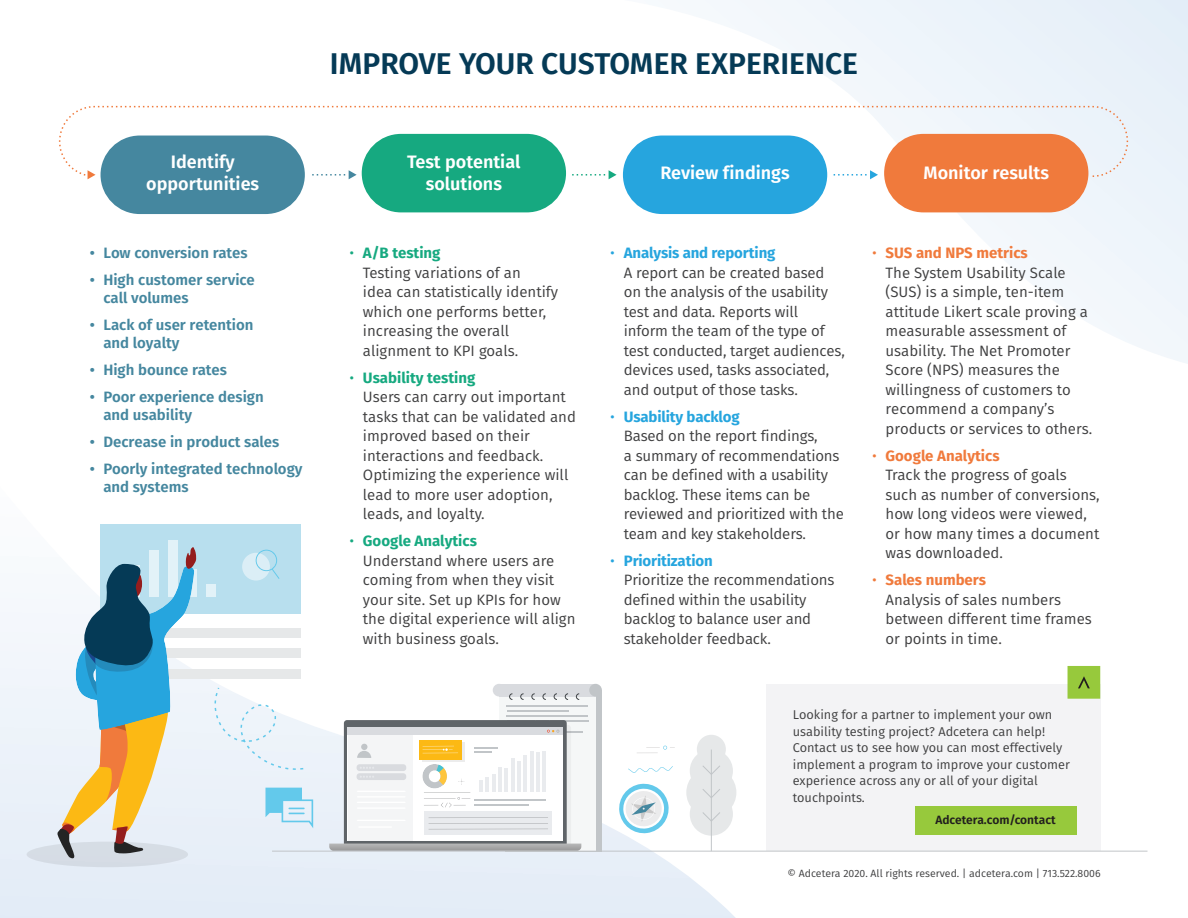
<style>
.page{position:relative;width:1188px;height:918px;background:#fff}
.page>*{position:absolute;margin:0;border:0;box-sizing:border-box;transform-origin:0 0}
.t1{font:600 30px "Fira Sans";color:#053a56}
.t2{font:600 18px/21.6px "Fira Sans";color:#fff;text-align:center}
.t3{font:15px/19.5px "Fira Sans";color:#3e3e3f}
.t4{font:600 15px/18px "Fira Sans";color:#45879f}
.t5{font:12.75px/16.5px "Fira Sans";color:#3e3e3f}
.t6{font:600 12px "Fira Sans";color:#211e1e}
.t7{font:10.5px "Fira Sans";color:#3e3e3f}
.s1{color:#16a980}
.s2{font-weight:700;color:#16a980}
.s3{color:#26a5de}
.s4{font-weight:700;color:#26a5de}
.s5{color:#f07a3c}
.s6{font-weight:700;color:#f07a3c}
</style>
<div class="page">
<svg style="left:0;top:524px;width:736px;height:394px"></svg>
<svg style="left:624px;top:0;width:564px;height:364px"></svg>
<div style="left:101px;top:136px;width:204px;height:78px;background:#45879f;border-radius:39px"></div>
<svg style="left:58px;top:105px;width:1071px;height:73px"></svg>
<div style="left:623px;top:136px;width:204px;height:78px;background:#26a5de;border-radius:39px"></div>
<div style="left:362px;top:134px;width:204px;height:78px;background:#16a980;border-radius:39px"></div>
<div style="left:884px;top:134px;width:204px;height:78px;background:#f07a3c;border-radius:39px"></div>
<svg style="left:312px;top:170px;width:45px;height:9px"></svg>
<svg style="left:88px;top:170px;width:8px;height:9px"></svg>
<svg style="left:572px;top:170px;width:45px;height:9px"></svg>
<svg style="left:834px;top:170px;width:44px;height:9px"></svg>
<div style="left:101px;top:628px;width:200px;height:10px;background:#e6e8e9"></div>
<div style="left:101px;top:648px;width:200px;height:10px;background:#e6e8e9"></div>
<div style="left:101px;top:669px;width:200px;height:9px;background:#e6e8e9"></div>
<div style="left:101px;top:524px;width:200px;height:90px;background:#b8dfee"></div>
<div style="left:27px;top:842px;width:161px;height:25px;background:#d6dce5;border-radius:50%"></div>
<div style="left:168px;top:541px;width:10px;height:56px;background:#e2f2f8"></div>
<div style="left:187px;top:570px;width:10px;height:27px;background:#e2f2f8"></div>
<div style="left:206px;top:584px;width:10px;height:13px;background:#e2f2f8"></div>
<svg style="left:57px;top:547px;width:139px;height:313px"></svg>
<div style="left:505px;top:690px;width:97px;height:161px;background:#c1c5c8"></div>
<div style="left:499px;top:697px;width:97px;height:154px;background:#f5f7f7"></div>
<div style="left:493px;top:684px;width:12px;height:13px;background:#d9dbdf;border-radius:50%"></div>
<div style="left:499px;top:684px;width:96px;height:13px;background:#d9dbdf"></div>
<div style="left:589px;top:684px;width:13px;height:13px;background:#c1c5c8;border-radius:50%"></div>
<svg style="left:509px;top:693px;width:3px;height:7px"></svg>
<svg style="left:520px;top:693px;width:4px;height:7px"></svg>
<svg style="left:531px;top:693px;width:4px;height:7px"></svg>
<svg style="left:542px;top:693px;width:4px;height:7px"></svg>
<svg style="left:554px;top:693px;width:3px;height:7px"></svg>
<svg style="left:565px;top:693px;width:3px;height:7px"></svg>
<svg style="left:576px;top:693px;width:3px;height:7px"></svg>
<hr style="left:507px;top:705px;width:81px;height:1px;background:#c1c5c8">
<hr style="left:507px;top:716px;width:81px;height:1px;background:#c1c5c8">
<hr style="left:550px;top:721px;width:38px;height:1px;background:#c1c5c8">
<hr style="left:507px;top:731px;width:76px;height:2px;background:#c1c5c8">
<hr style="left:507px;top:710px;width:61px;height:2px;background:#c1c5c8">
<div style="left:766px;top:685px;width:334px;height:166px;background:#f3f3f5"></div>
<hr style="left:272px;top:851px;width:876px;height:1px;background:#c1c5c8">
<div style="left:242px;top:553px;width:28px;height:28px;background:#dbeef6;border-radius:50%"></div>
<svg style="left:256px;top:550px;width:24px;height:29px"></svg>
<svg style="left:637px;top:746px;width:38px;height:7px"></svg>
<svg style="left:628px;top:766px;width:45px;height:7px"></svg>
<svg style="left:618px;top:782px;width:52px;height:53px"></svg>
<div style="left:697px;top:735px;width:29px;height:29px;background:#e6e8e9;border-radius:50%"></div>
<div style="left:690px;top:749px;width:43px;height:43px;background:#e6e8e9;border-radius:50%"></div>
<div style="left:686px;top:767px;width:50px;height:51px;background:#e6e8e9;border-radius:50%"></div>
<div style="left:690px;top:792px;width:43px;height:44px;background:#e6e8e9;border-radius:50%"></div>
<hr style="left:711px;top:750px;width:1px;height:101px;background:#c1c5c8">
<svg style="left:703px;top:765px;width:17px;height:10px"></svg>
<svg style="left:702px;top:789px;width:18px;height:9px"></svg>
<svg style="left:703px;top:812px;width:17px;height:9px"></svg>
<svg style="left:266px;top:788px;width:47px;height:40px;background:#acdef2"></svg>
<div style="left:513px;top:725px;width:58px;height:125px;background:#eceeee;border-radius:4px"></div>
<svg style="left:344px;top:720px;width:223px;height:127px;background:#75797d"></svg>
<div style="left:348px;top:727px;width:215px;height:113px;background:#fff"></div>
<div style="left:348px;top:727px;width:65px;height:113px;background:#f4f5f6"></div>
<div style="left:422px;top:742px;width:42px;height:20px;background:linear-gradient(to right,#ececec,#ececec)"></div>
<div style="left:419px;top:740px;width:43px;height:19px;background:#fcb914"></div>
<div style="left:348px;top:727px;width:215px;height:8px;background:#d9dbdf"></div>
<div style="left:357px;top:764px;width:49px;height:7px;background:#d9dbdf;border-radius:3px"></div>
<div style="left:357px;top:773px;width:49px;height:7px;background:#d9dbdf;border-radius:3px"></div>
<hr style="left:479px;top:780px;width:4px;height:12px;background:#e9ebee">
<hr style="left:511px;top:758px;width:3px;height:34px;background:#e9ebee">
<hr style="left:543px;top:751px;width:3px;height:41px;background:#e9ebee">
<hr style="left:486px;top:777px;width:3px;height:15px;background:#e9ebee">
<hr style="left:517px;top:761px;width:4px;height:31px;background:#e9ebee">
<hr style="left:492px;top:774px;width:3px;height:18px;background:#e9ebee">
<hr style="left:524px;top:755px;width:3px;height:37px;background:#e9ebee">
<hr style="left:498px;top:767px;width:4px;height:25px;background:#e9ebee">
<hr style="left:530px;top:751px;width:3px;height:41px;background:#e9ebee">
<hr style="left:505px;top:769px;width:3px;height:23px;background:#e9ebee">
<hr style="left:537px;top:753px;width:3px;height:39px;background:#e9ebee">
<div style="left:424px;top:811px;width:128px;height:24px;background:#e9ebee"></div>
<hr style="left:475px;top:799px;width:71px;height:1px;background:#c1c5c8">
<svg style="left:474px;top:748px;width:24px;height:4px"></svg>
<hr style="left:475px;top:804px;width:54px;height:1px;background:#c1c5c8">
<svg style="left:429px;top:823px;width:119px;height:7px"></svg>
<svg style="left:358px;top:791px;width:47px;height:12px"></svg>
<hr style="left:358px;top:826px;width:34px;height:2px;background:#fff">
<svg style="left:358px;top:820px;width:47px;height:1px"></svg>
<svg style="left:422px;top:764px;width:48px;height:43px"></svg>
<svg style="left:507px;top:721px;width:52px;height:12px"></svg>
<svg style="left:423px;top:746px;width:35px;height:8px"></svg>
<svg style="left:357px;top:744px;width:14px;height:14px"></svg>
<svg style="left:329px;top:844px;width:252px;height:7px;background:#a9a9aa"></svg>
<svg style="left:212px;top:686px;width:93px;height:86px"></svg>
<svg style="left:1068px;top:666px;width:32px;height:33px"></svg>
<div style="left:915px;top:806px;width:161px;height:29px;background:#97c93c"></div>
<h1 class="t1" style="left:330px;top:39px;width:530px">IMPROVE YOUR CUSTOMER EXPERIENCE</h1>
<p class="t2" style="left:146px;top:150px;width:115px">Identify opportunities</p>
<p class="t2" style="left:407px;top:150px;width:115px">Test potential solutions</p>
<p class="t2" style="left:660px;top:161px;width:131px">Review findings</p>
<p class="t2" style="left:923px;top:161px;width:127px">Monitor results</p>
<p class="t4" style="left:90px;top:243px;width:159px">• Low conversion rates</p>
<p class="t4" style="left:103px;top:270px;width:153px;text-indent:-14px">• High customer service call volumes</p>
<p class="t4" style="left:103px;top:315px;width:152px;text-indent:-14px">• Lack of user retention and loyalty</p>
<p class="t4" style="left:90px;top:360px;width:139px">• High bounce rates</p>
<p class="t4" style="left:103px;top:387px;width:162px;text-indent:-14px">• Poor experience design and usability</p>
<p class="t4" style="left:90px;top:432px;width:191px">• Decrease in product sales</p>
<p class="t4" style="left:103px;top:459px;width:201px;text-indent:-14px">• Poorly integrated technology and systems</p>
<p class="t3" style="left:363px;top:243px;width:197px;text-indent:-14px"><span class="s1">•</span> <span class="s2">A/B testing<br></span>Testing variations of an<br>idea can statistically identify which one performs better, increasing the overall alignment to KPI goals.</p>
<p class="t3" style="left:363px;top:368px;width:215px;text-indent:-14px"><span class="s1">•</span> <span class="s2">Usability testing<br></span>Users can carry out important tasks that can be validated and improved based on their interactions and feedback.<br>Optimizing the experience will lead to more user adoption, leads, and loyalty.</p>
<p class="t3" style="left:363px;top:531px;width:214px;text-indent:-14px"><span class="s1">•</span> <span class="s2">Google Analytics<br></span>Understand where users are coming from when they visit your site. Set up KPIs for how the digital experience will align with business goals.</p>
<p class="t3" style="left:624px;top:243px;width:222px;text-indent:-14px"><span class="s3">•</span> <span class="s4">Analysis and reporting<br></span>A report can be created based on the analysis of the usability test and data. Reports will inform the team of the type of test conducted, target audiences, devices used, tasks associated, and output of those tasks.</p>
<p class="t3" style="left:624px;top:407px;width:222px;text-indent:-14px"><span class="s3">•</span> <span class="s4">Usability backlog<br></span>Based on the report findings,<br>a summary of recommendations can be defined with a usability backlog. These items can be reviewed and prioritized with the team and key stakeholders.</p>
<p class="t3" style="left:624px;top:551px;width:212px;text-indent:-14px"><span class="s3">•</span> <span class="s4">Prioritization<br></span>Prioritize the recommendations defined within the usability backlog to balance user and stakeholder feedback.</p>
<p class="t3" style="left:886px;top:243px;width:208px;text-indent:-14px"><span class="s5">•</span> <span class="s6">SUS and NPS metrics<br></span>The System Usability Scale (SUS) is a simple, ten-item attitude Likert scale proving a measurable assessment of usability. The Net Promoter<br>Score (NPS) measures the willingness of customers to recommend a company’s products or services to others.</p>
<p class="t3" style="left:886px;top:446px;width:216px;text-indent:-14px"><span class="s5">•</span> <span class="s6">Google Analytics<br></span>Track the progress of goals such as number of conversions, how long videos were viewed, or how many times a document was downloaded.</p>
<p class="t3" style="left:886px;top:570px;width:208px;text-indent:-14px"><span class="s5">•</span> <span class="s6">Sales numbers<br></span>Analysis of sales numbers between different time frames or points in time.</p>
<p class="t5" style="left:793px;top:707px;width:279px">Looking for a partner to implement your own usability testing project? Adcetera can help!<br>Contact us to see how you can most effectively implement a program to improve your customer experience across any or all of your digital touchpoints.</p>
<p class="t6" style="left:935px;top:810px;width:122px">Adcetera.com/contact</p>
<p class="t7" style="left:788px;top:865px;width:315px">© Adcetera 2020. All rights reserved. | adcetera.com | 713.522.8006</p>
</div>
